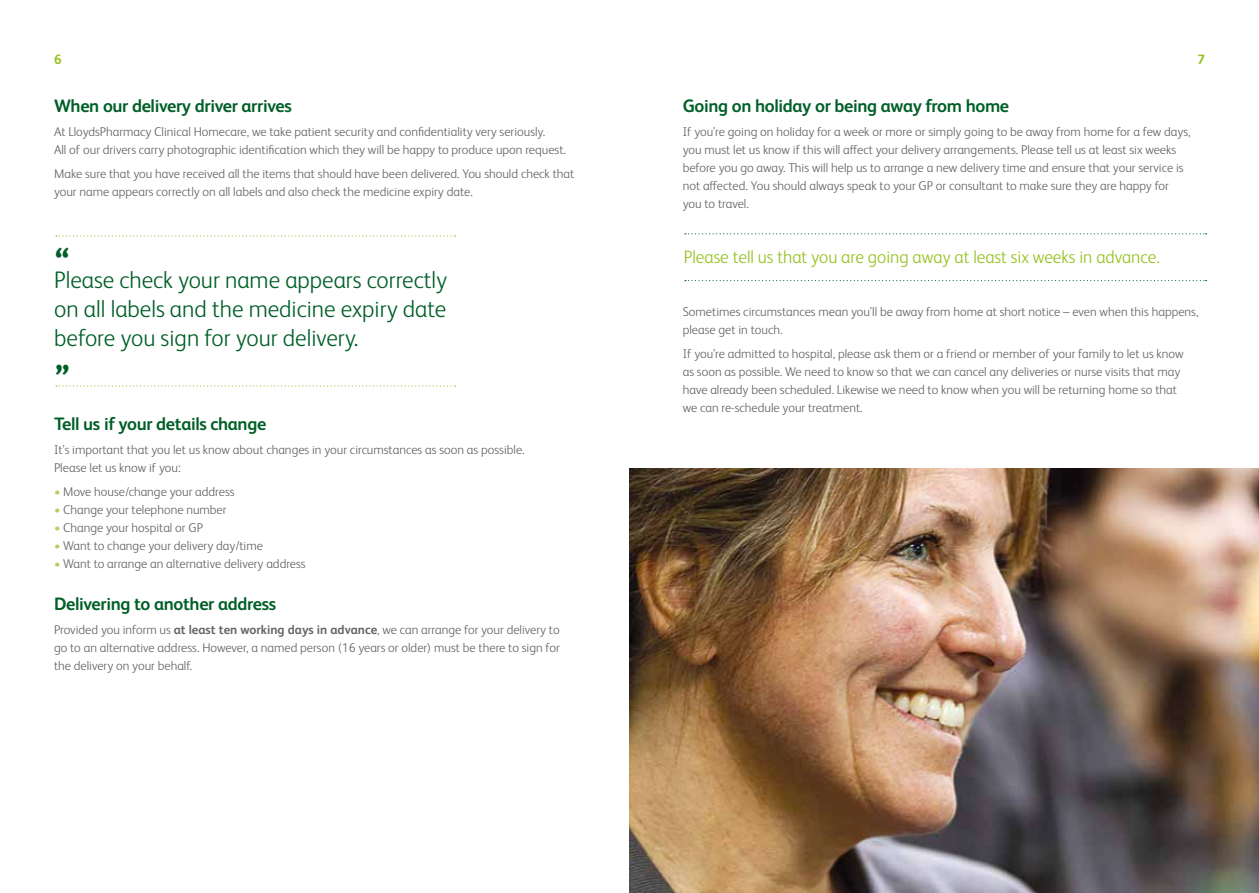
<style>
.page{position:relative;width:1259px;height:893px;background:#fff}
.page>*{position:absolute;margin:0;border:0;box-sizing:border-box;transform-origin:0 0}
.t1{font:800 33px "Lloyds Sans";color:#005f27}
.t2{font:300 24px/28.8px "Lloyds Sans";color:#005f27;text-align:justify}
.t3{font:700 18px "Lloyds Sans";letter-spacing:-.02em;color:#005f27}
.t4{font:300 18px "Lloyds Sans";color:#95c11f}
.t5{font:700 13.5px "Lloyds Sans";color:#95c11f}
.t6{font:300 12.75px/18px "Lloyds Sans";color:#646363}
.s1{font-weight:700;color:#b4d05f}
.s2{font-weight:700}
</style>
<div class="page">
<svg style="left:56px;top:235px;width:399px;height:2px"></svg>
<svg style="left:56px;top:385px;width:399px;height:2px"></svg>
<svg style="left:685px;top:233px;width:521px;height:1px"></svg>
<svg style="left:685px;top:280px;width:521px;height:1px"></svg>
<img style="left:629px;top:468px;width:630px;height:425px">
<p class="t5" style="left:54px;top:50px;width:9px">6</p>
<p class="t5" style="left:1197px;top:50px;width:9px">7</p>
<h3 class="t3" style="left:54px;top:93px;width:239px">When our delivery driver arrives</h3>
<p class="t6" style="left:54px;top:122px;width:513px">At LloydsPharmacy Clinical Homecare, we take patient security and confidentiality very seriously.<br>All of our drivers carry photographic identification which they will be happy to produce upon request.</p>
<p class="t6" style="left:54px;top:164px;width:522px">Make sure that you have received all the items that should have been delivered. You should check that your name appears correctly on all labels and also check the medicine expiry date.</p>
<h1 class="t1" style="left:55px;top:233px;width:16px">“</h1>
<h2 class="t2" style="left:54px;top:264px;width:394px">Please check your name appears correctly on all labels and the medicine expiry date before you sign for your delivery.</h2>
<h1 class="t1" style="left:55px;top:350px;width:16px">”</h1>
<h3 class="t3" style="left:54px;top:411px;width:214px">Tell us if your details change</h3>
<p class="t6" style="left:54px;top:440px;width:472px">It’s important that you let us know about changes in your circumstances as soon as possible.<br>Please let us know if you:</p>
<p class="t6" style="left:54px;top:482px;width:182px"><span class="s1">•</span> Move house/change your address</p>
<p class="t6" style="left:54px;top:500px;width:174px"><span class="s1">•</span> Change your telephone number</p>
<p class="t6" style="left:54px;top:518px;width:150px"><span class="s1">•</span> Change your hospital or GP</p>
<p class="t6" style="left:54px;top:536px;width:210px"><span class="s1">•</span> Want to change your delivery day/time</p>
<p class="t6" style="left:54px;top:554px;width:253px"><span class="s1">•</span> Want to arrange an alternative delivery address</p>
<h3 class="t3" style="left:54px;top:591px;width:224px">Delivering to another address</h3>
<p class="t6" style="left:54px;top:620px;width:507px;text-align:justify">Provided you inform us <span class="s2">at least ten working days in advance</span>, we can arrange for your delivery to go to an alternative address. However, a named person (16 years or older) must be there to sign for the delivery on your behalf.</p>
<h3 class="t3" style="left:683px;top:93px;width:328px">Going on holiday or being away from home</h3>
<p class="t6" style="left:683px;top:122px;width:509px">If you’re going on holiday for a week or more or simply going to be away from home for a few days, you must let us know if this will affect your delivery arrangements. Please tell us at least six weeks before you go away. This will help us to arrange a new delivery time and ensure that your service is not affected. You should always speak to your GP or consultant to make sure they are happy for you to travel.</p>
<h3 class="t4" style="left:684px;top:244px;width:478px">Please tell us that you are going away at least six weeks in advance.</h3>
<p class="t6" style="left:683px;top:302px;width:517px">Sometimes circumstances mean you’ll be away from home at short notice – even when this happens, please get in touch.</p>
<p class="t6" style="left:683px;top:344px;width:502px">If you’re admitted to hospital, please ask them or a friend or member of your family to let us know as soon as possible. We need to know so that we can cancel any deliveries or nurse visits that may have already been scheduled. Likewise we need to know when you will be returning home so that we can re-schedule your treatment.</p>
</div>
